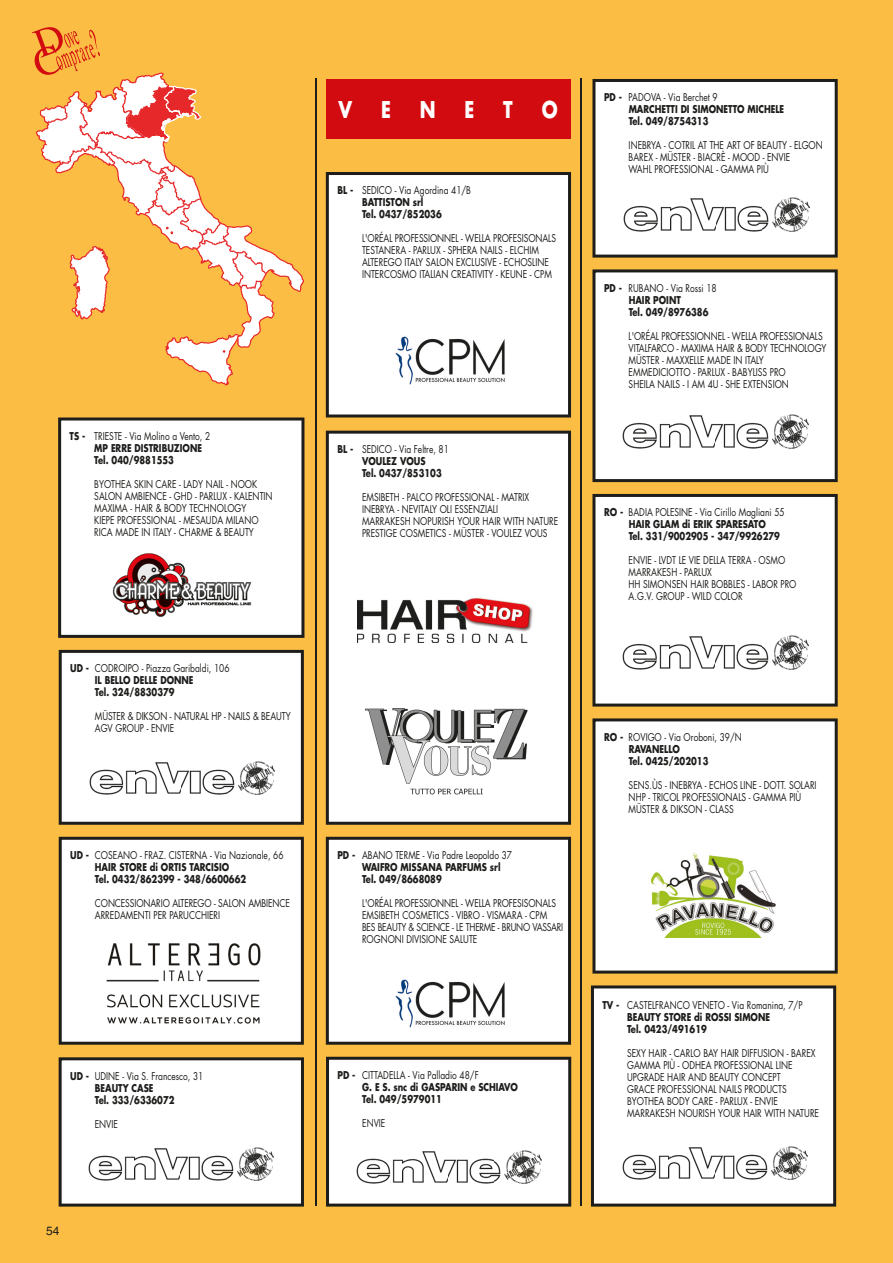
<style>
.page{position:relative;width:893px;height:1263px;background:#fff}
.page>*{position:absolute;margin:0;border:0;box-sizing:border-box;transform-origin:0 0}
.t1{font:700 22.5px "Futura Std";color:#fff;scale:.8 1}
.t2{font:12px "Helvetica LT Std";color:#1d1d1b}
.t3{font:10.5px/12px "Futura Std";color:#1d1d1b;scale:.8 1}
.t4{font:700 10.5px/12px "Futura Std";color:#1d1d1b;scale:.8 1}
.s1{font-weight:400}
</style>
<div class="page">
<div style="left:0;top:0;width:886px;height:1263px;background:#fbbd43"></div>
<div style="left:885px;top:0;width:8px;height:1263px;background:#fbbd43"></div>
<hr style="left:580px;top:79px;width:2px;height:1127px;background:#1d1d1b">
<hr style="left:315px;top:79px;width:2px;height:1127px;background:#1d1d1b">
<svg style="left:32px;top:27px;width:272px;height:358px"></svg>
<svg style="left:59px;top:650px;width:245px;height:175px;background:#efefef"></svg>
<img style="left:89px;top:761px;width:186px;height:34px">
<svg style="left:59px;top:1057px;width:245px;height:149px;background:#ededed"></svg>
<img style="left:88px;top:1147px;width:186px;height:33px">
<svg style="left:59px;top:837px;width:245px;height:208px;background:#eee"></svg>
<img style="left:98px;top:939px;width:168px;height:90px">
<div style="left:326px;top:79px;width:244px;height:60px;background:#d20b11"></div>
<div style="left:326px;top:431px;width:245px;height:394px;background:#fff"></div>
<img style="left:354px;top:693px;width:187px;height:104px">
<img style="left:358px;top:597px;width:176px;height:46px">
<svg style="left:592px;top:79px;width:246px;height:179px;background:#efefee"></svg>
<img style="left:624px;top:198px;width:185px;height:33px">
<svg style="left:592px;top:269px;width:246px;height:213px;background:#f1f1f0"></svg>
<img style="left:623px;top:415px;width:185px;height:33px">
<div style="left:592px;top:494px;width:246px;height:212px;background:#fff"></div>
<img style="left:623px;top:636px;width:185px;height:33px">
<div style="left:591px;top:985px;width:245px;height:221px;background:#fff"></div>
<img style="left:622px;top:1146px;width:186px;height:33px">
<div style="left:592px;top:718px;width:246px;height:255px;background:#fff"></div>
<img style="left:646px;top:847px;width:134px;height:95px">
<div style="left:326px;top:837px;width:245px;height:208px;background:#fff"></div>
<img style="left:391px;top:978px;width:115px;height:50px">
<div style="left:326px;top:172px;width:245px;height:245px;background:#fff"></div>
<img style="left:391px;top:335px;width:115px;height:50px">
<svg style="left:58px;top:417px;width:246px;height:221px;background:#f0f0ef"></svg>
<img style="left:106px;top:546px;width:153px;height:77px">
<svg style="left:326px;top:1057px;width:245px;height:149px;background:#eee"></svg>
<img style="left:357px;top:1150px;width:184px;height:34px">
<p class="t4" style="left:94px;top:430px;width:146px;text-indent:-25px">TS - <span class="s1">TRIESTE - Via Molino a Vento, 2<br></span>MP ERRE DISTRIBUZIONE<br>Tel. 040/9881553</p>
<p class="t3" style="left:94px;top:478px;width:224px">BYOTHEA SKIN CARE - LADY NAIL - NOOK SALON AMBIENCE - GHD - PARLUX - KALENTIN MAXIMA - HAIR &amp; BODY TECHNOLOGY<br>KIEPE PROFESSIONAL - MESAUDA MILANO RICA MADE IN ITALY - CHARME &amp; BEAUTY</p>
<p class="t4" style="left:95px;top:662px;width:170px;text-indent:-25px">UD - <span class="s1">CODROIPO - Piazza Garibaldi, 106<br></span>IL BELLO DELLE DONNE<br>Tel. 324/8830379</p>
<p class="t3" style="left:95px;top:710px;width:246px">MÜSTER &amp; DIKSON - NATURAL HP - NAILS &amp; BEAUTY<br>AGV GROUP - ENVIE</p>
<p class="t4" style="left:95px;top:849px;width:237px;text-indent:-25px">UD - <span class="s1">COSEANO - FRAZ. CISTERNA - Via Nazionale, 66<br></span>HAIR STORE di ORTIS TARCISIO<br>Tel. 0432/862399 - 348/6600662</p>
<p class="t3" style="left:95px;top:897px;width:245px">CONCESSIONARIO ALTEREGO - SALON AMBIENCE<br>ARREDAMENTI PER PARUCCHIERI</p>
<p class="t4" style="left:95px;top:1069px;width:137px;text-indent:-25px">UD - <span class="s1">UDINE - Via S. Francesco, 31<br></span>BEAUTY CASE<br>Tel. 333/6336072</p>
<p class="t3" style="left:95px;top:1118px;width:31px">ENVIE</p>
<p class="t2" style="left:46px;top:1224px;width:15px">54</p>
<h1 class="t1" style="left:339px;top:95px;width:19px">V</h1>
<h1 class="t1" style="left:381px;top:95px;width:14px">E</h1>
<h1 class="t1" style="left:420px;top:95px;width:21px">N</h1>
<h1 class="t1" style="left:464px;top:95px;width:14px">E</h1>
<h1 class="t1" style="left:503px;top:95px;width:13px">T</h1>
<h1 class="t1" style="left:542px;top:95px;width:21px">O</h1>
<p class="t4" style="left:362px;top:184px;width:138px;text-indent:-25px">BL - <span class="s1">SEDICO - Via Agordina 41/B<br></span>BATTISTON srl<br>Tel. 0437/852036</p>
<p class="t3" style="left:362px;top:233px;width:244px">L'ORÉAL PROFESSIONNEL - WELLA PROFESISONALS TESTANERA - PARLUX - SPHERA NAILS - ELCHIM ALTEREGO ITALY SALON EXCLUSIVE - ECHOSLINE INTERCOSMO ITALIAN CREATIVITY - KEUNE - CPM</p>
<p class="t4" style="left:362px;top:443px;width:110px;text-indent:-25px">BL - <span class="s1">SEDICO - Via Feltre, 81<br></span>VOULEZ VOUS<br>Tel. 0437/853103</p>
<p class="t3" style="left:362px;top:491px;width:247px">EMSIBETH - PALCO PROFESSIONAL - MATRIX INEBRYA - NEVITALY OLI ESSENZIALI<br>MARRAKESH NOPURISH YOUR HAIR WITH NATURE PRESTIGE COSMETICS - MÜSTER - VOULEZ VOUS</p>
<p class="t4" style="left:629px;top:91px;width:196px;text-indent:-25px">PD - <span class="s1">PADOVA - Via Berchet 9<br></span>MARCHETTI DI SIMONETTO MICHELE<br>Tel. 049/8754313</p>
<p class="t3" style="left:629px;top:140px;width:244px">INEBRYA - COTRIL AT THE ART OF BEAUTY - ELGON<br>BAREX - MÜSTER - BIACRÈ - MOOD - ENVIE<br>WAHL PROFESSIONAL - GAMMA PIÙ</p>
<p class="t4" style="left:629px;top:282px;width:112px;text-indent:-25px">PD - <span class="s1">RUBANO - Via Rossi 18<br></span>HAIR POINT<br>Tel. 049/8976386</p>
<p class="t3" style="left:629px;top:330px;width:249px">L'ORÉAL PROFESSIONNEL - WELLA PROFESSIONALS VITALFARCO - MAXIMA HAIR &amp; BODY TECHNOLOGY MÜSTER - MAXXELLE MADE IN ITALY EMMEDICIOTTO - PARLUX - BABYLISS PRO<br>SHEILA NAILS - I AM 4U - SHE EXTENSION</p>
<p class="t4" style="left:629px;top:506px;width:197px;text-indent:-25px">RO - <span class="s1">BADIA POLESINE - Via Cirillo Magliani 55<br></span>HAIR GLAM di ERIK SPARESATO<br>Tel. 331/9002905 - 347/9926279</p>
<p class="t3" style="left:629px;top:554px;width:211px">ENVIE - LVDT LE VIE DELLA TERRA - OSMO<br>MARRAKESH - PARLUX<br>HH SIMONSEN HAIR BOBBLES - LABOR PRO<br>A.G.V. GROUP - WILD COLOR</p>
<p class="t4" style="left:362px;top:849px;width:189px;text-indent:-25px">PD - <span class="s1">ABANO TERME - Via Padre Leopoldo 37<br></span>WAIFRO MISSANA PARFUMS srl<br>Tel. 049/8668089</p>
<p class="t3" style="left:362px;top:897px;width:253px">L'ORÉAL PROFESSIONNEL - WELLA PROFESISONALS EMSIBETH COSMETICS - VIBRO - VISMARA - CPM BES BEAUTY &amp; SCIENCE - LE THERME - BRUNO VASSARI ROGNONI DIVISIONE SALUTE</p>
<p class="t4" style="left:362px;top:1069px;width:196px;text-indent:-25px">PD - <span class="s1">CITTADELLA - Via Palladio 48/F<br></span>G. E S. snc di GASPARIN e SCHIAVO<br>Tel. 049/5979011</p>
<p class="t3" style="left:362px;top:1117px;width:31px">ENVIE</p>
<p class="t4" style="left:629px;top:731px;width:143px;text-indent:-25px">RO - <span class="s1">ROVIGO - Via Oroboni, 39/N<br></span>RAVANELLO<br>Tel. 0425/202013</p>
<p class="t3" style="left:629px;top:779px;width:236px">SENS.ÙS - INEBRYA - ECHOS LINE - DOTT. SOLARI<br>NHP - TRICOL PROFESSIONALS - GAMMA PIÙ<br>MÜSTER &amp; DIKSON - CLASS</p>
<p class="t4" style="left:627px;top:999px;width:221px;text-indent:-25px">TV - <span class="s1">CASTELFRANCO VENETO - Via Romanina, 7/P<br></span>BEAUTY STORE di ROSSI SIMONE<br>Tel. 0423/491619</p>
<p class="t3" style="left:627px;top:1047px;width:241px">SEXY HAIR - CARLO BAY HAIR DIFFUSION - BAREX GAMMA PIÙ - ODHEA PROFESSIONAL LINE UPGRADE HAIR AND BEAUTY CONCEPT<br>GRACE PROFESSIONAL NAILS PRODUCTS BYOTHEA BODY CARE - PARLUX - ENVIE MARRAKESH NOURISH YOUR HAIR WITH NATURE</p>
</div>
